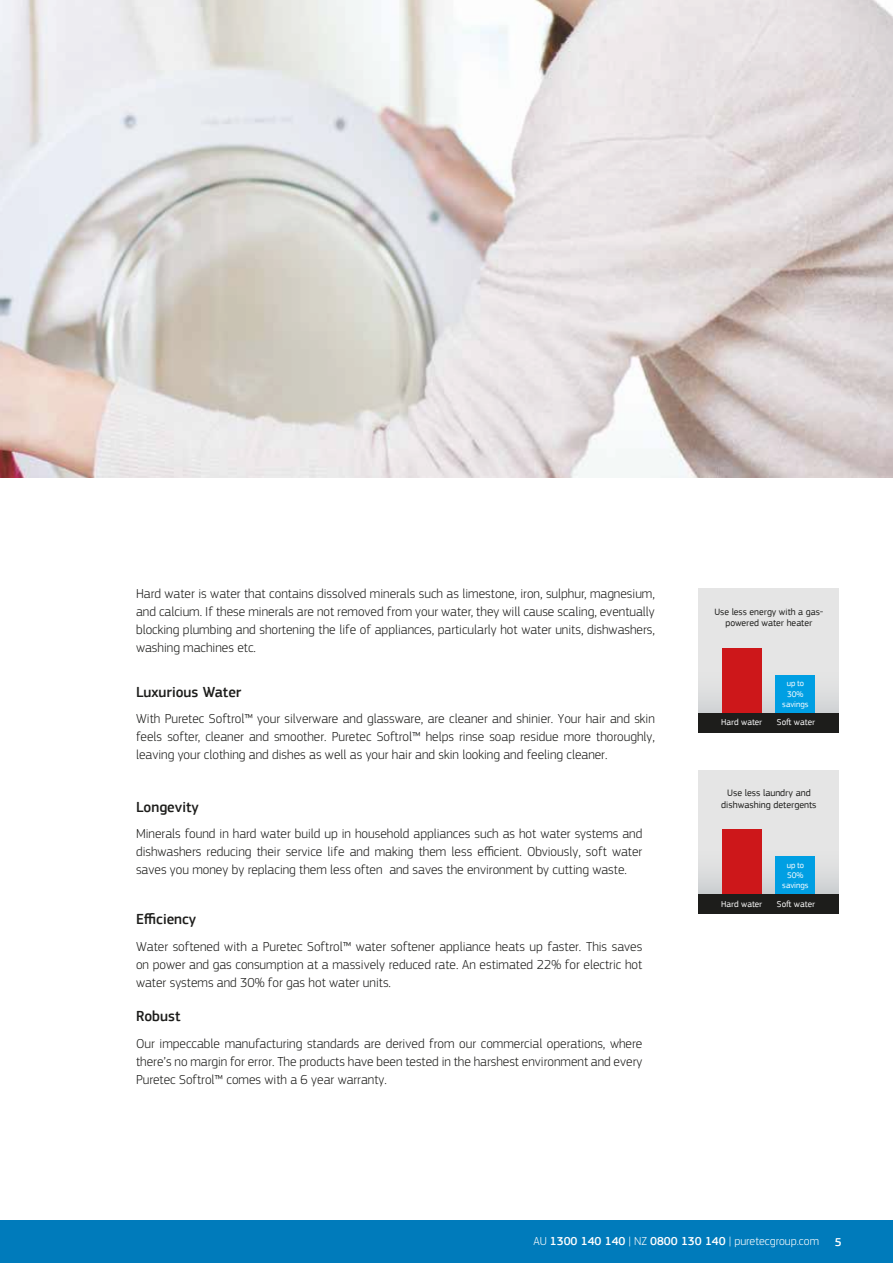
<style>
.page{position:relative;width:893px;height:1263px;background:#fff}
.page>*{position:absolute;margin:0;border:0;box-sizing:border-box;transform-origin:0 0}
.t1{font:500 15px "PF Square Sans Pro";color:#1d1d1b}
.t2{font:13.5px/18px "PF Square Sans Pro Light V1";color:#1d1d1b;text-align:justify}
.t3{font:12px "PF Square Sans Pro Light V1";color:#fff}
.t4{font:500 12px "PF Square Sans Pro";color:#fff}
.t5{font:9.75px/11.7px "PF Square Sans Pro";color:#1d1d1b;text-align:center}
.t6{font:9.6px/11.6px "PF Square Sans Pro";color:#1d1d1b;text-align:center}
.t7{font:9px "PF Square Sans Pro";color:#fff}
.t8{font:8.55px/10.2px "PF Square Sans Pro";color:#fff;text-align:center}
.s1{font-family:"PF Square Sans Pro";font-weight:500}
</style>
<div class="page">
<img style="left:0;top:0;width:893px;height:477px">
<div style="left:698px;top:588px;width:141px;height:131px;background:#e5e5e5"></div>
<div style="left:698px;top:713px;width:141px;height:19px;background:#1d1d1b"></div>
<div style="left:722px;top:648px;width:40px;height:65px;background:#cd171a"></div>
<div style="left:775px;top:675px;width:40px;height:38px;background:#009fe3"></div>
<div style="left:698px;top:770px;width:141px;height:124px;background:linear-gradient(to bottom,#ebeae9,#d8dadb)"></div>
<div style="left:722px;top:829px;width:40px;height:65px;background:#cd171a"></div>
<div style="left:775px;top:856px;width:40px;height:38px;background:#009fe3"></div>
<div style="left:698px;top:894px;width:141px;height:19px;background:#1d1d1b"></div>
<div style="left:0;top:1220px;width:893px;height:43px;background:#007bbb"></div>
<p class="t2" style="left:136px;top:585px;width:520px">Hard water is water that contains dissolved minerals such as limestone, iron, sulphur, magnesium, and calcium. If these minerals are not removed from your water, they will cause scaling, eventually blocking plumbing and shortening the life of appliances, particularly hot water units, dishwashers, washing machines etc.</p>
<p class="t1" style="left:136px;top:683px;width:107px">Luxurious Water</p>
<p class="t2" style="left:136px;top:709px;width:520px">With Puretec Softrol™ your silverware and glassware, are cleaner and shinier. Your hair and skin feels softer, cleaner and smoother. Puretec Softrol™ helps rinse soap residue more thoroughly, leaving your clothing and dishes as well as your hair and skin looking and feeling cleaner.</p>
<p class="t1" style="left:136px;top:798px;width:64px">Longevity</p>
<p class="t2" style="left:136px;top:825px;width:508px">Minerals found in hard water build up in household appliances such as hot water systems and dishwashers reducing their service life and making them less efficient. Obviously, soft water saves you money by replacing them less often and saves the environment by cutting waste.</p>
<p class="t1" style="left:136px;top:910px;width:62px">Efficiency</p>
<p class="t2" style="left:136px;top:937px;width:508px">Water softened with a Puretec Softrol™ water softener appliance heats up faster. This saves on power and gas consumption at a massively reduced rate. An estimated 22% for electric hot water systems and 30% for gas hot water units.</p>
<p class="t1" style="left:136px;top:1007px;width:46px">Robust</p>
<p class="t2" style="left:136px;top:1034px;width:508px">Our impeccable manufacturing standards are derived from our commercial operations, where there’s no margin for error. The products have been tested in the harshest environment and every Puretec Softrol™ comes with a 6 year warranty.</p>
<p class="t6" style="left:714px;top:606px;width:111px">Use less energy with a gas&shy;powered water heater</p>
<p class="t8" style="left:782px;top:678px;width:28px">up to<br>30% savings</p>
<p class="t7" style="left:721px;top:717px;width:43px">Hard water</p>
<p class="t7" style="left:777px;top:717px;width:40px">Soft water</p>
<p class="t5" style="left:721px;top:787px;width:97px">Use less laundry and dishwashing detergents</p>
<p class="t8" style="left:782px;top:860px;width:28px">up to<br>50% savings</p>
<p class="t7" style="left:721px;top:899px;width:43px">Hard water</p>
<p class="t7" style="left:777px;top:899px;width:40px">Soft water</p>
<p class="t3" style="left:533px;top:1234px;width:287px">AU <span class="s1">1300 140 140</span> | NZ <span class="s1">0800 130 140</span> | puretecgroup.com</p>
<p class="t4" style="left:835px;top:1235px;width:8px">5</p>
</div>
